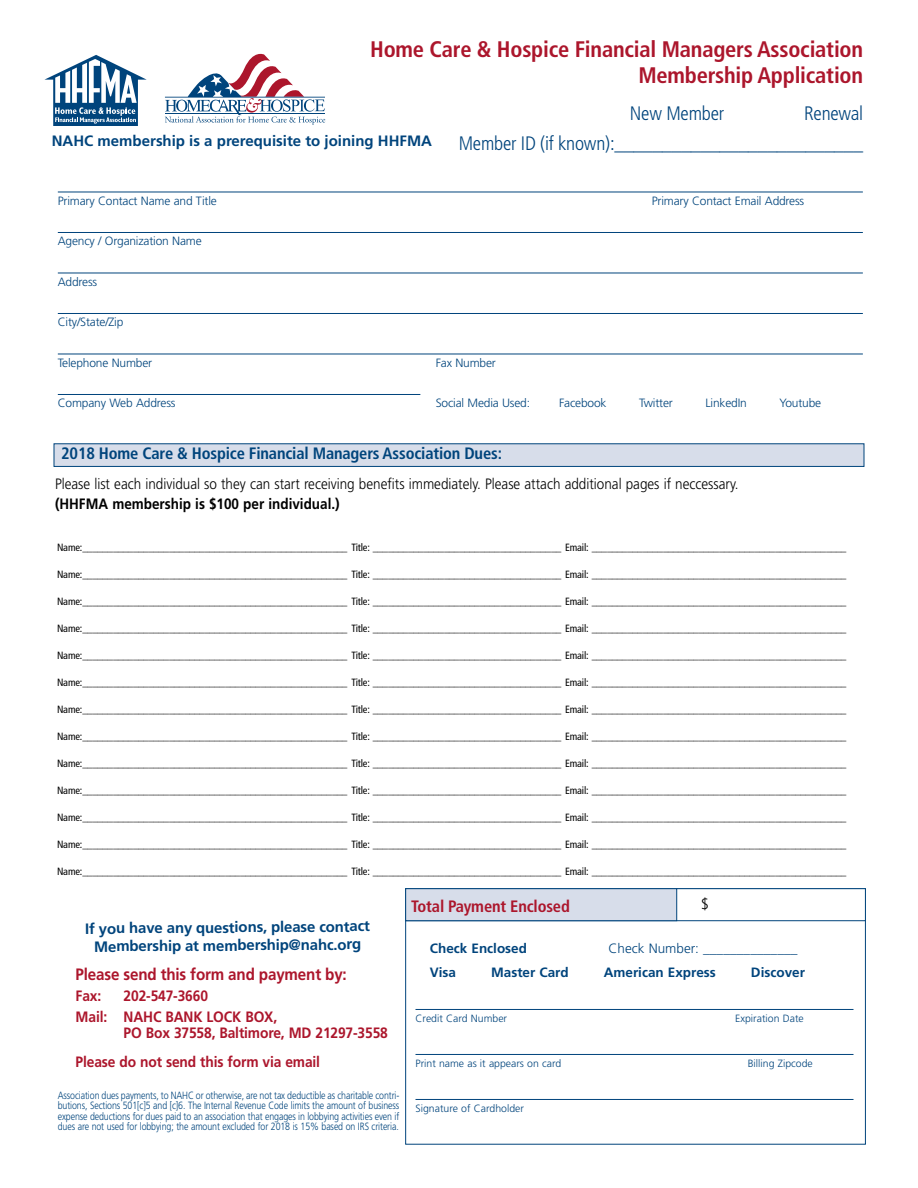
<style>
.page{position:relative;width:918px;height:1188px;background:#fff}
.page>*{position:absolute;margin:0;border:0;box-sizing:border-box;transform-origin:0 0}
.t1{font:700 condensed 22.5px/25.5px "Frutiger LT Std";letter-spacing:-.01em;color:#ac162c;text-align:right}
.t2{font:300 condensed 19.5px "Frutiger LT Std";letter-spacing:-.01em;color:#00447c}
.t3{font:700 condensed 16.5px "Frutiger LT Std";letter-spacing:-.01em;color:#00447c}
.t4{font:700 16.5px "Frutiger LT Std";letter-spacing:-.01em;color:#ac162c;scale:.92 1}
.t5{font:700 condensed 16.5px "Frutiger LT Std";letter-spacing:-.01em;color:#ac162c}
.t6{font:700 15px/18px "Frutiger LT Std";color:#00447c;text-align:center}
.t7{font:300 15px "Frutiger LT Std";color:#000;scale:.9 1}
.t8{font:700 15px/21px "Frutiger LT Std";letter-spacing:-.01em;color:#ac162c;scale:.92 1}
.t9{font:700 15px "Frutiger LT Std";color:#000;scale:.9 1}
.t10{font:300 15px "Frutiger LT Std";color:#000}
.t11{font:700 13.5px "Frutiger LT Std";color:#00447c}
.t12{font:300 13.5px "Frutiger LT Std";color:#00447c}
.t13{font:300 12px "Frutiger LT Std";letter-spacing:-.015em;color:#00447c}
.t14{font:condensed 10.5px "Frutiger LT Std";letter-spacing:-.015em;color:#000}
.t15{font:300 10.5px/10.5px "Frutiger LT Std";color:#00447c;text-align:justify;scale:.84 1}
.t16{font:300 10.5px "Frutiger LT Std";color:#00447c}
.s1{color:#fff}
</style>
<div class="page">
<div style="left:405px;top:888px;width:461px;height:257px;background:#fff;border:1px solid #00447c"></div>
<div style="left:405px;top:888px;width:461px;height:33px;background:#fff;border:1px solid #00447c"></div>
<div style="left:405px;top:888px;width:272px;height:33px;background:#d7ddea;border:1px solid #00447c"></div>
<div style="left:54px;top:443px;width:810px;height:24px;background:#d7ddea;border:1px solid #00447c"></div>
<hr style="left:416px;top:1009px;width:438px;height:1px;background:#00447c">
<hr style="left:416px;top:1054px;width:438px;height:1px;background:#00447c">
<hr style="left:416px;top:1099px;width:438px;height:1px;background:#00447c">
<svg style="left:44px;top:55px;width:103px;height:71px"></svg>
<svg style="left:165px;top:53px;width:160px;height:72px"></svg>
<hr style="left:58px;top:192px;width:805px;height:1px;background:#00447c">
<hr style="left:58px;top:232px;width:805px;height:1px;background:#00447c">
<hr style="left:58px;top:273px;width:805px;height:1px;background:#00447c">
<hr style="left:58px;top:313px;width:805px;height:1px;background:#00447c">
<hr style="left:58px;top:354px;width:805px;height:1px;background:#00447c">
<hr style="left:58px;top:394px;width:362px;height:1px;background:#00447c">
<h1 class="t1" style="left:370px;top:37px;width:494px">Home Care &amp; Hospice Financial Managers Association<br>Membership Application</h1>
<h2 class="t2" style="left:608px;top:103px;width:117px"><span class="s1">□</span> New Member</h2>
<h2 class="t2" style="left:782px;top:103px;width:82px"><span class="s1">□</span> Renewal</h2>
<h3 class="t6" style="left:52px;top:132px;width:382px">NAHC membership is a prerequisite to joining HHFMA</h3>
<h2 class="t2" style="left:459px;top:133px;width:406px">Member ID (if known):__________________________</h2>
<p class="t13" style="left:58px;top:194px;width:161px">Primary Contact Name and Title</p>
<p class="t13" style="left:652px;top:194px;width:154px">Primary Contact Email Address</p>
<p class="t13" style="left:58px;top:234px;width:145px">Agency / Organization Name</p>
<p class="t13" style="left:58px;top:275px;width:41px">Address</p>
<p class="t13" style="left:58px;top:315px;width:67px">City/State/Zip</p>
<p class="t13" style="left:58px;top:356px;width:96px">Telephone Number</p>
<p class="t13" style="left:436px;top:356px;width:62px">Fax Number</p>
<p class="t13" style="left:58px;top:396px;width:119px">Company Web Address</p>
<p class="t13" style="left:436px;top:396px;width:96px">Social Media Used:</p>
<p class="t13" style="left:559px;top:396px;width:49px">Facebook</p>
<p class="t13" style="left:639px;top:396px;width:35px">Twitter</p>
<p class="t13" style="left:705px;top:396px;width:43px">LinkedIn</p>
<p class="t13" style="left:779px;top:396px;width:43px">Youtube</p>
<h3 class="t3" style="left:61px;top:444px;width:442px">2018 Home Care &amp; Hospice Financial Managers Association Dues:</h3>
<h3 class="t7" style="left:55px;top:476px;width:761px">Please list each individual so they can start receiving benefits immediately. Please attach additional pages if neccessary.</h3>
<h3 class="t9" style="left:55px;top:495px;width:318px">(HHFMA membership is $100 per individual.)</h3>
<p class="t14" style="left:57px;top:541px;width:791px">Name:____________________________________________________ Title: _____________________________________ Email: __________________________________________________</p>
<p class="t14" style="left:57px;top:568px;width:791px">Name:____________________________________________________ Title: _____________________________________ Email: __________________________________________________</p>
<p class="t14" style="left:57px;top:595px;width:791px">Name:____________________________________________________ Title: _____________________________________ Email: __________________________________________________</p>
<p class="t14" style="left:57px;top:622px;width:791px">Name:____________________________________________________ Title: _____________________________________ Email: __________________________________________________</p>
<p class="t14" style="left:57px;top:649px;width:791px">Name:____________________________________________________ Title: _____________________________________ Email: __________________________________________________</p>
<p class="t14" style="left:57px;top:676px;width:791px">Name:____________________________________________________ Title: _____________________________________ Email: __________________________________________________</p>
<p class="t14" style="left:57px;top:703px;width:791px">Name:____________________________________________________ Title: _____________________________________ Email: __________________________________________________</p>
<p class="t14" style="left:57px;top:730px;width:791px">Name:____________________________________________________ Title: _____________________________________ Email: __________________________________________________</p>
<p class="t14" style="left:57px;top:757px;width:791px">Name:____________________________________________________ Title: _____________________________________ Email: __________________________________________________</p>
<p class="t14" style="left:57px;top:784px;width:791px">Name:____________________________________________________ Title: _____________________________________ Email: __________________________________________________</p>
<p class="t14" style="left:57px;top:811px;width:791px">Name:____________________________________________________ Title: _____________________________________ Email: __________________________________________________</p>
<p class="t14" style="left:57px;top:838px;width:791px">Name:____________________________________________________ Title: _____________________________________ Email: __________________________________________________</p>
<p class="t14" style="left:57px;top:865px;width:791px">Name:____________________________________________________ Title: _____________________________________ Email: __________________________________________________</p>
<h3 class="t6" style="left:85px;top:921px;width:286px;rotate:-1deg">If you have any questions, please contact<br>Membership at membership@nahc.org</h3>
<h3 class="t4" style="left:76px;top:964px;width:296px">Please send this form and payment by:</h3>
<h3 class="t8" style="left:76px;top:985px;width:29px">Fax:</h3>
<h3 class="t8" style="left:76px;top:985px;width:221px;text-indent:48px">202-547-3660<br>Mail: NAHC BANK LOCK BOX,</h3>
<h3 class="t8" style="left:76px;top:1019px;width:341px;line-height:28.5px;text-indent:48px">PO Box 37558, Baltimore, MD 21297-3558<br>Please do not send this form via email</h3>
<p class="t15" style="left:58px;top:1090px;width:408px">Association dues payments, to NAHC or otherwise, are not tax deductible as charitable contri&shy;butions, Sections 501[c]5 and [c]6. The Internal Revenue Code limits the amount of business expense deductions for dues paid to an association that engages in lobbying activities even if dues are not used for lobbying; the amount excluded for 2018 is 15% based on IRS criteria.</p>
<h3 class="t5" style="left:411px;top:897px;width:160px">Total Payment Enclosed</h3>
<h3 class="t10" style="left:701px;top:896px;width:10px">$</h3>
<p class="t11" style="left:416px;top:940px;width:113px"><span class="s1">❑</span> Check Enclosed</p>
<p class="t12" style="left:609px;top:941px;width:191px">Check Number: ______________</p>
<p class="t11" style="left:416px;top:964px;width:42px"><span class="s1">❑</span> Visa</p>
<p class="t11" style="left:477px;top:964px;width:94px"><span class="s1">❑</span> Master Card</p>
<p class="t11" style="left:589px;top:964px;width:128px"><span class="s1">❑</span> American Express</p>
<p class="t11" style="left:737px;top:964px;width:70px"><span class="s1">❑</span> Discover</p>
<p class="t16" style="left:416px;top:1013px;width:93px">Credit Card Number</p>
<p class="t16" style="left:735px;top:1013px;width:70px">Expiration Date</p>
<p class="t16" style="left:416px;top:1058px;width:147px">Print name as it appears on card</p>
<p class="t16" style="left:748px;top:1058px;width:67px">Billing Zipcode</p>
<p class="t16" style="left:416px;top:1103px;width:110px">Signature of Cardholder</p>
</div>
